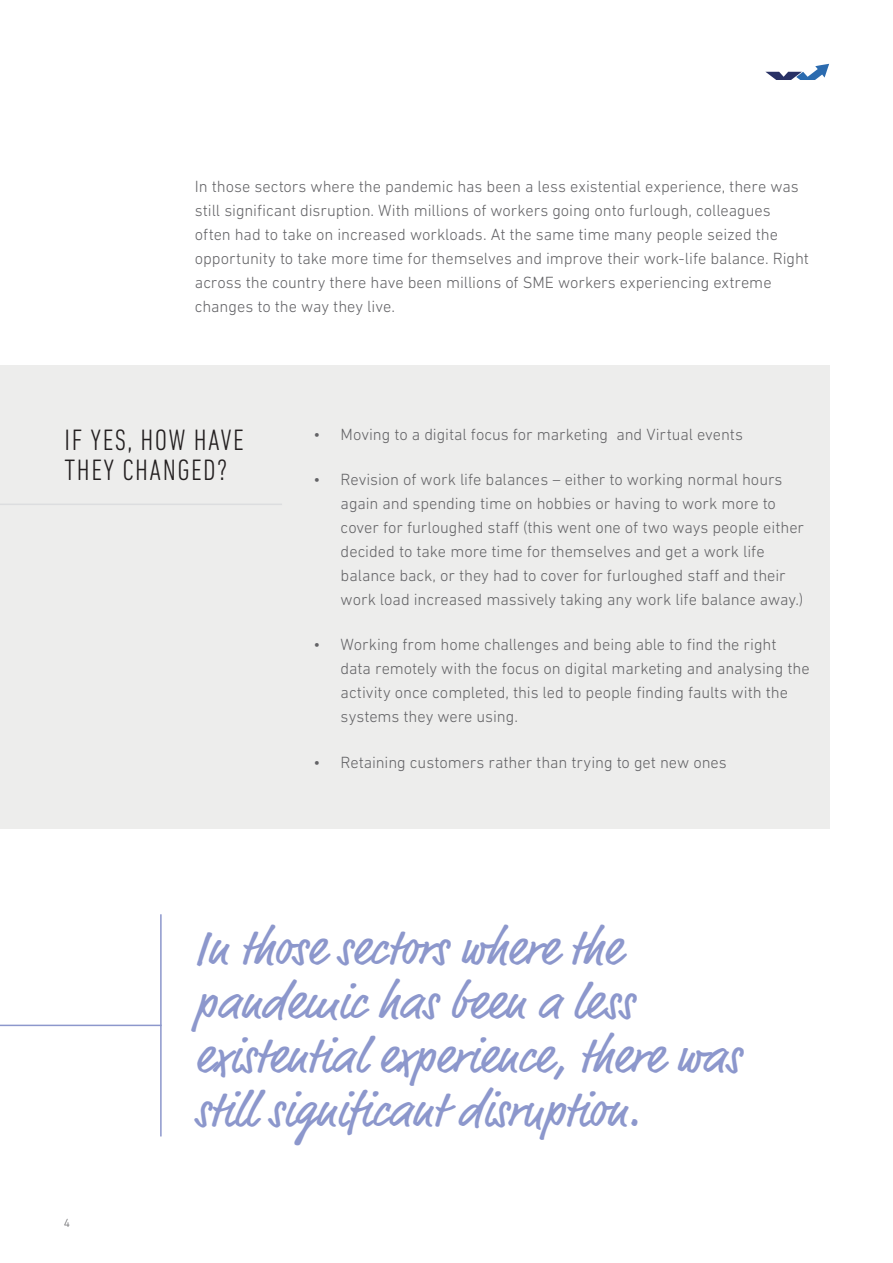
<style>
.page{position:relative;width:893px;height:1263px;background:#fff}
.page>*{position:absolute;margin:0;border:0;box-sizing:border-box;transform-origin:0 0}
.t1{font:49.5px/54px "Market Web";color:#8c97cc}
.t2{font:300 condensed 30px/30px "DIN Next LT Pro";letter-spacing:.05em;color:#231f20}
.t3{font:300 16.5px/24px "DIN Next LT Pro";letter-spacing:-.005em;color:#636366}
.t4{font:300 12px "DIN Next LT Pro";color:#636366}
</style>
<div class="page">
<svg style="left:765px;top:64px;width:64px;height:16px"></svg>
<div style="left:0;top:366px;width:829px;height:463px;background:#ededec"></div>
<hr style="left:0;top:504px;width:282px;height:1px;background:#dcdddf">
<hr style="left:0;top:1025px;width:162px;height:1px;background:#8c97cc">
<hr style="left:160px;top:914px;width:2px;height:222px;background:#8c97cc">
<p class="t3" style="left:195px;top:174px;width:615px">In those sectors where the pandemic has been a less existential experience, there was still significant disruption. With millions of workers going onto furlough, colleagues often had to take on increased workloads. At the same time many people seized the opportunity to take more time for themselves and improve their work-life balance. Right across the country there have been millions of SME workers experiencing extreme changes to the way they live.</p>
<p class="t2" style="left:65px;top:424px;width:181px">IF YES, HOW HAVE<br>THEY CHANGED?</p>
<p class="t3" style="left:314px;top:422px;width:431px">• Moving to a digital focus for marketing and Virtual events</p>
<p class="t3" style="left:341px;top:467px;width:465px;text-indent:-27px">• Revision of work life balances – either to working normal hours again and spending time on hobbies or having to work more to cover for furloughed staff (this went one of two ways people either decided to take more time for themselves and get a work life balance back, or they had to cover for furloughed staff and their work load increased massively taking any work life balance away.)</p>
<p class="t3" style="left:341px;top:632px;width:470px;text-indent:-27px">• Working from home challenges and being able to find the right data remotely with the focus on digital marketing and analysing the activity once completed, this led to people finding faults with the systems they were using.</p>
<p class="t3" style="left:314px;top:750px;width:415px">• Retaining customers rather than trying to get new ones</p>
<p class="t4" style="left:64px;top:1216px;width:8px">4</p>
<p class="t1" style="left:195px;top:925px;width:547px">In those sectors where the pandemic has been a less existential experience, there was still significant disruption.</p>
</div>
